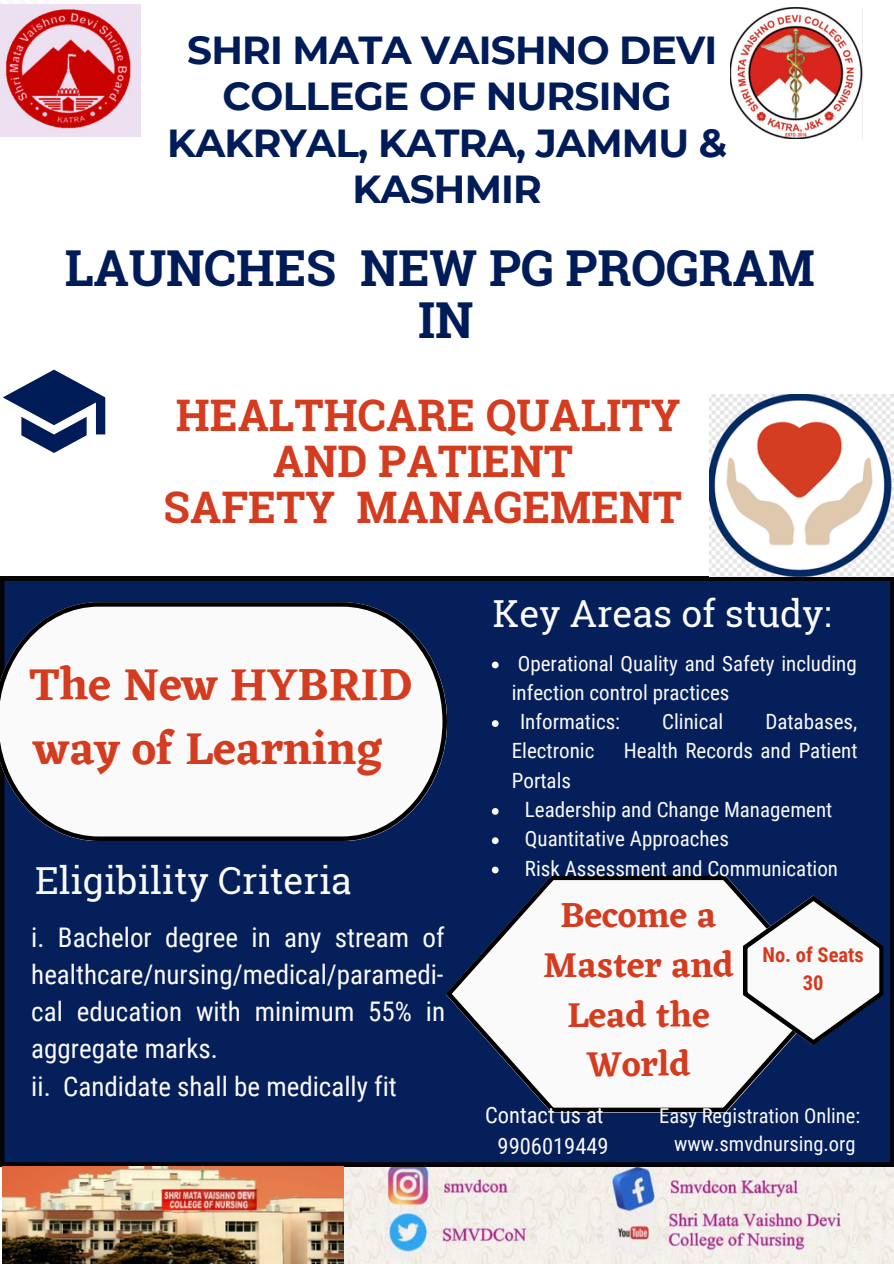
<style>
.page{position:relative;width:894px;height:1264px;background:#fff}
.page>*{position:absolute;margin:0;border:0;box-sizing:border-box;transform-origin:0 0}
.t1{font:700 49.5px "Roboto Slab";letter-spacing:-.005em;color:#001c58}
.t2{font:600 46.5px/64.2px "Eczar";color:#d43c20}
.t3{font:700 43.5px/46.2px "Roboto Slab";color:#d43c20;text-align:center}
.t4{font:700 39px/46.2px "Montserrat";letter-spacing:-.02em;color:#001c58;text-align:center}
.t5{font:37.2px "Roboto Slab";color:#fbfafa}
.t6{font:600 36px/49.5px "Eczar";color:#d43c20;text-align:center}
.t7{font:27px/37.2px "Roboto Condensed";color:#fbfafa;text-align:justify}
.t8{font:22.5px/30.5px "Roboto Condensed";color:#fbfafa;text-align:center}
.t9{font:21px/29.2px "Roboto Condensed";color:#fbfafa}
.t10{font:20.55px/28.2px "Roboto Condensed";color:#fbfafa;text-align:center}
.t11{font:700 20.55px/28.2px "Roboto Condensed";color:#d43c20;text-align:center}
</style>
<div class="page">
<div style="left:0;top:576px;width:893px;height:590px;background:#041f5a"></div>
<svg style="left:3px;top:369px;width:102px;height:84px"></svg>
<img style="left:730px;top:7px;width:132px;height:131px">
<img style="left:0;top:4px;width:141px;height:132px">
<img style="left:343px;top:1166px;width:550px;height:97px">
<img style="left:3px;top:1166px;width:340px;height:97px">
<svg style="left:445px;top:875px;width:385px;height:237px"></svg>
<svg style="left:0;top:602px;width:447px;height:239px"></svg>
<svg style="left:742px;top:895px;width:141px;height:150px"></svg>
<img style="left:709px;top:394px;width:184px;height:182px">
<svg style="left:491px;top:661px;width:7px;height:7px"></svg>
<svg style="left:491px;top:720px;width:7px;height:7px"></svg>
<svg style="left:491px;top:808px;width:7px;height:6px"></svg>
<svg style="left:491px;top:837px;width:7px;height:7px"></svg>
<svg style="left:491px;top:866px;width:7px;height:7px"></svg>
<p class="t4" style="left:167px;top:27px;width:561px">SHRI MATA VAISHNO DEVI<br>COLLEGE OF NURSING<br>KAKRYAL, KATRA, JAMMU &amp;<br>KASHMIR</p>
<p class="t1" style="left:65px;top:234px;width:751px">LAUNCHES NEW PG PROGRAM</p>
<p class="t1" style="left:418px;top:286px;width:57px">IN</p>
<p class="t3" style="left:176px;top:391px;width:506px">HEALTHCARE QUALITY<br>AND PATIENT</p>
<p class="t3" style="left:163px;top:483px;width:519px">SAFETY MANAGEMENT</p>
<p class="t2" style="left:29px;top:652px;width:383px">The New HYBRID way of Learning</p>
<p class="t5" style="left:35px;top:855px;width:318px">Eligibility Criteria</p>
<p class="t7" style="left:31px;top:919px;width:415px">i. Bachelor degree in any stream of healthcare/nursing/medical/paramedi&shy;cal education with minimum 55% in aggregate marks.</p>
<p class="t7" style="left:31px;top:1067px;width:367px">ii. Candidate shall be medically fit</p>
<p class="t5" style="left:493px;top:588px;width:340px">Key Areas of study:</p>
<p class="t9" style="left:511px;top:648px;width:346px">Operational Quality and Safety including infection control practices</p>
<p class="t9" style="left:520px;top:707px;width:102px">Informatics:</p>
<p class="t9" style="left:662px;top:707px;width:63px">Clinical</p>
<p class="t9" style="left:765px;top:707px;width:93px">Databases,</p>
<p class="t9" style="left:511px;top:736px;width:84px">Electronic</p>
<p class="t9" style="left:623px;top:736px;width:235px">Health Records and Patient</p>
<p class="t9" style="left:511px;top:766px;width:61px">Portals</p>
<p class="t9" style="left:524px;top:795px;width:309px">Leadership and Change Management</p>
<p class="t9" style="left:524px;top:824px;width:205px">Quantitative Approaches</p>
<p class="t9" style="left:524px;top:853px;width:314px">Risk Assessment and Communication</p>
<p class="t6" style="left:543px;top:890px;width:192px">Become a<br>Master and<br>Lead the<br>World</p>
<p class="t11" style="left:762px;top:940px;width:103px">No. of Seats<br>30</p>
<p class="t8" style="left:485px;top:1100px;width:125px">Contact us at<br>9906019449</p>
<p class="t10" style="left:659px;top:1101px;width:202px">Easy Registration Online: www.smvdnursing.org</p>
</div>
